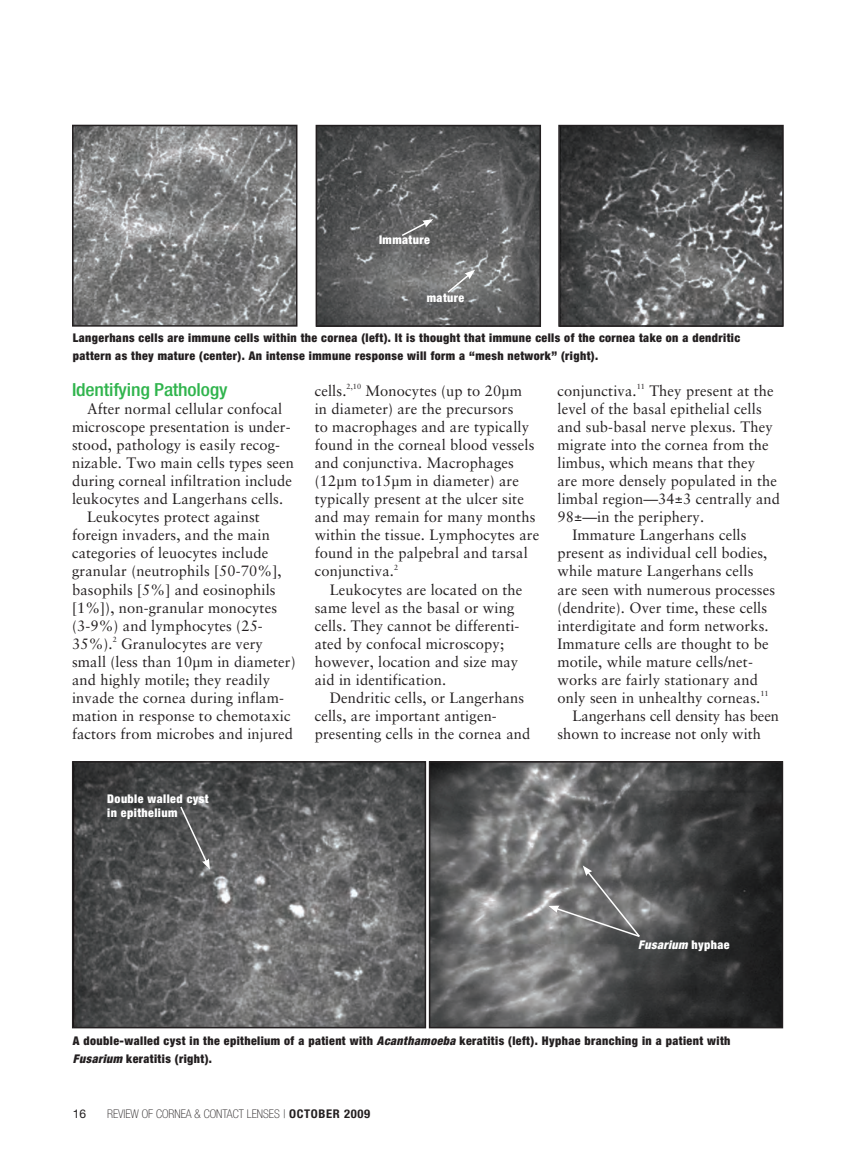
<style>
.page{position:relative;width:864px;height:1162px;background:#fff}
.page>*{position:absolute;margin:0;border:0;box-sizing:border-box;transform-origin:0 0}
.t1{font:500 condensed 18px "Helvetica Neue";letter-spacing:-.01em;color:#30b44d;scale:1.1 1}
.t2{font:15px/18px "Sabon";letter-spacing:.01em;color:#231f20}
.t3{font:900 condensed 12px/18px "Helvetica Neue";letter-spacing:.035em;color:#231f20}
.t4{font:900 condensed 12px/14.4px "Helvetica Neue";letter-spacing:.035em;color:#fff}
.t5{font:100 condensed 12px "Helvetica Neue";color:#231f20}
.t6{font:italic 900 condensed 12px "Helvetica Neue";letter-spacing:.035em;color:#fff}
.t7{font:12px "Helvetica Neue";color:#231f20}
.t8{font:7.5px "Sabon";color:#231f20}
.s1{font-style:normal}
.s2{font-style:italic}
.s3{font-weight:700}
</style>
<div class="page">
<img style="left:75px;top:128px;width:219px;height:195px">
<div style="left:72px;top:125px;width:225px;height:201px;border:2px solid #231f20"></div>
<img style="left:561px;top:128px;width:220px;height:195px">
<div style="left:558px;top:125px;width:226px;height:201px;border:2px solid #231f20"></div>
<img style="left:75px;top:763px;width:348px;height:262px">
<div style="left:72px;top:760px;width:354px;height:268px;border:2px solid #231f20"></div>
<img style="left:432px;top:763px;width:348px;height:262px">
<div style="left:429px;top:760px;width:354px;height:268px;border:2px solid #231f20"></div>
<img style="left:319px;top:128px;width:219px;height:195px">
<div style="left:316px;top:125px;width:225px;height:201px;border:2px solid #231f20"></div>
<svg style="left:400px;top:219px;width:33px;height:18px"></svg>
<svg style="left:446px;top:269px;width:29px;height:25px"></svg>
<svg style="left:548px;top:865px;width:93px;height:72px;background:#7c7c7d"></svg>
<svg style="left:179px;top:804px;width:31px;height:65px;background:#616162"></svg>
<p class="t4" style="left:379px;top:234px;width:52px">Immature</p>
<p class="t4" style="left:427px;top:292px;width:39px">mature</p>
<p class="t3" style="left:73px;top:330px;width:669px">Langerhans cells are immune cells within the cornea (left). It is thought that immune cells of the cornea take on a dendritic pattern as they mature (center). An intense immune response will form a “mesh network” (right).</p>
<p class="t1" style="left:72px;top:383px;width:143px">Identifying Pathology</p>
<p class="t2" style="left:87px;top:401px;width:197px">After normal cellular confocal</p>
<p class="t2" style="left:72px;top:419px;width:220px">microscope presentation is under-</p>
<p class="t2" style="left:72px;top:437px;width:210px">stood, pathology is easily recog-</p>
<p class="t2" style="left:72px;top:455px;width:224px">nizable. Two main cells types seen</p>
<p class="t2" style="left:72px;top:473px;width:221px">during corneal infiltration include</p>
<p class="t2" style="left:72px;top:491px;width:213px">leukocytes and Langerhans cells.</p>
<p class="t2" style="left:87px;top:509px;width:174px">Leukocytes protect against</p>
<p class="t2" style="left:72px;top:527px;width:199px">foreign invaders, and the main</p>
<p class="t2" style="left:72px;top:545px;width:198px">categories of leuocytes include</p>
<p class="t2" style="left:72px;top:563px;width:211px">granular (neutrophils [50-70%],</p>
<p class="t2" style="left:72px;top:581px;width:205px">basophils [5%] and eosinophils</p>
<p class="t2" style="left:72px;top:599px;width:207px">[1%]), non-granular monocytes</p>
<p class="t2" style="left:72px;top:617px;width:192px">(3-9%) and lymphocytes (25-</p>
<p class="t2" style="left:72px;top:635px;width:42px">35%).</p>
<p class="t8" style="left:113px;top:635px;width:6px">2</p>
<p class="t2" style="left:72px;top:635px;width:225px;text-indent:49px">Granulocytes are very small (less than 10µm in diameter) and highly motile; they readily invade the cornea during inflam&shy;mation in response to chemotaxic factors from microbes and injured</p>
<p class="t2" style="left:315px;top:383px;width:33px">cells.</p>
<p class="t8" style="left:347px;top:383px;width:16px">2,10</p>
<p class="t2" style="left:315px;top:383px;width:226px;text-indent:51px">Monocytes (up to 20µm<br>in diameter) are the precursors<br>to macrophages and are typically found in the corneal blood vessels and conjunctiva. Macrophages (12µm to15µm in diameter) are typically present at the ulcer site and may remain for many months within the tissue. Lymphocytes are found in the palpebral and tarsal conjunctiva.</p>
<p class="t8" style="left:394px;top:563px;width:6px">2</p>
<p class="t2" style="left:330px;top:581px;width:194px">Leukocytes are located on the</p>
<p class="t2" style="left:315px;top:599px;width:201px">same level as the basal or wing</p>
<p class="t2" style="left:315px;top:617px;width:206px">cells. They cannot be differenti-</p>
<p class="t2" style="left:315px;top:635px;width:191px">ated by confocal microscopy;</p>
<p class="t2" style="left:315px;top:653px;width:205px">however, location and size may</p>
<p class="t2" style="left:315px;top:671px;width:133px">aid in identification.</p>
<p class="t2" style="left:330px;top:689px;width:196px">Dendritic cells, or Langerhans</p>
<p class="t2" style="left:315px;top:707px;width:184px">cells, are important antigen-</p>
<p class="t2" style="left:315px;top:725px;width:217px">presenting cells in the cornea and</p>
<p class="t2" style="left:557px;top:383px;width:81px">conjunctiva.</p>
<p class="t8" style="left:637px;top:383px;width:10px">11</p>
<p class="t2" style="left:649px;top:383px;width:126px">They present at the</p>
<p class="t2" style="left:557px;top:401px;width:206px">level of the basal epithelial cells</p>
<p class="t2" style="left:557px;top:419px;width:217px">and sub-basal nerve plexus. They</p>
<p class="t2" style="left:557px;top:437px;width:213px">migrate into the cornea from the</p>
<p class="t2" style="left:557px;top:455px;width:199px">limbus, which means that they</p>
<p class="t2" style="left:557px;top:473px;width:221px">are more densely populated in the</p>
<p class="t2" style="left:557px;top:491px;width:224px">limbal region—34±3 centrally and</p>
<p class="t2" style="left:557px;top:509px;width:148px">98±—in the periphery.</p>
<p class="t2" style="left:572px;top:527px;width:176px">Immature Langerhans cells</p>
<p class="t2" style="left:557px;top:545px;width:211px">present as individual cell bodies,</p>
<p class="t2" style="left:557px;top:563px;width:198px">while mature Langerhans cells</p>
<p class="t2" style="left:557px;top:581px;width:219px">are seen with numerous processes</p>
<p class="t2" style="left:557px;top:599px;width:211px">(dendrite). Over time, these cells</p>
<p class="t2" style="left:557px;top:617px;width:213px">interdigitate and form networks.</p>
<p class="t2" style="left:557px;top:635px;width:213px">Immature cells are thought to be</p>
<p class="t2" style="left:557px;top:653px;width:197px">motile, while mature cells/net-</p>
<p class="t2" style="left:557px;top:671px;width:202px">works are fairly stationary and</p>
<p class="t2" style="left:557px;top:689px;width:204px">only seen in unhealthy corneas.</p>
<p class="t8" style="left:760px;top:689px;width:10px">11</p>
<p class="t2" style="left:557px;top:707px;width:223px;text-indent:15px">Langerhans cell density has been shown to increase not only with</p>
<p class="t4" style="left:107px;top:792px;width:103px">Double walled cyst in epithelium</p>
<p class="t6" style="left:638px;top:939px;width:93px">Fusarium <span class="s1">hyphae</span></p>
<p class="t3" style="left:73px;top:1032px;width:659px">A double-walled cyst in the epithelium of a patient with <span class="s2">Acanthamoeba</span> keratitis (left). Hyphae branching in a patient with<br><span class="s2">Fusarium</span> keratitis (right).</p>
<p class="t7" style="left:73px;top:1108px;width:15px">16</p>
<p class="t5" style="left:107px;top:1108px;width:265px">REVIEW OF CORNEA &amp; CONTACT LENSES | <span class="s3">OCTOBER 2009</span></p>
</div>
